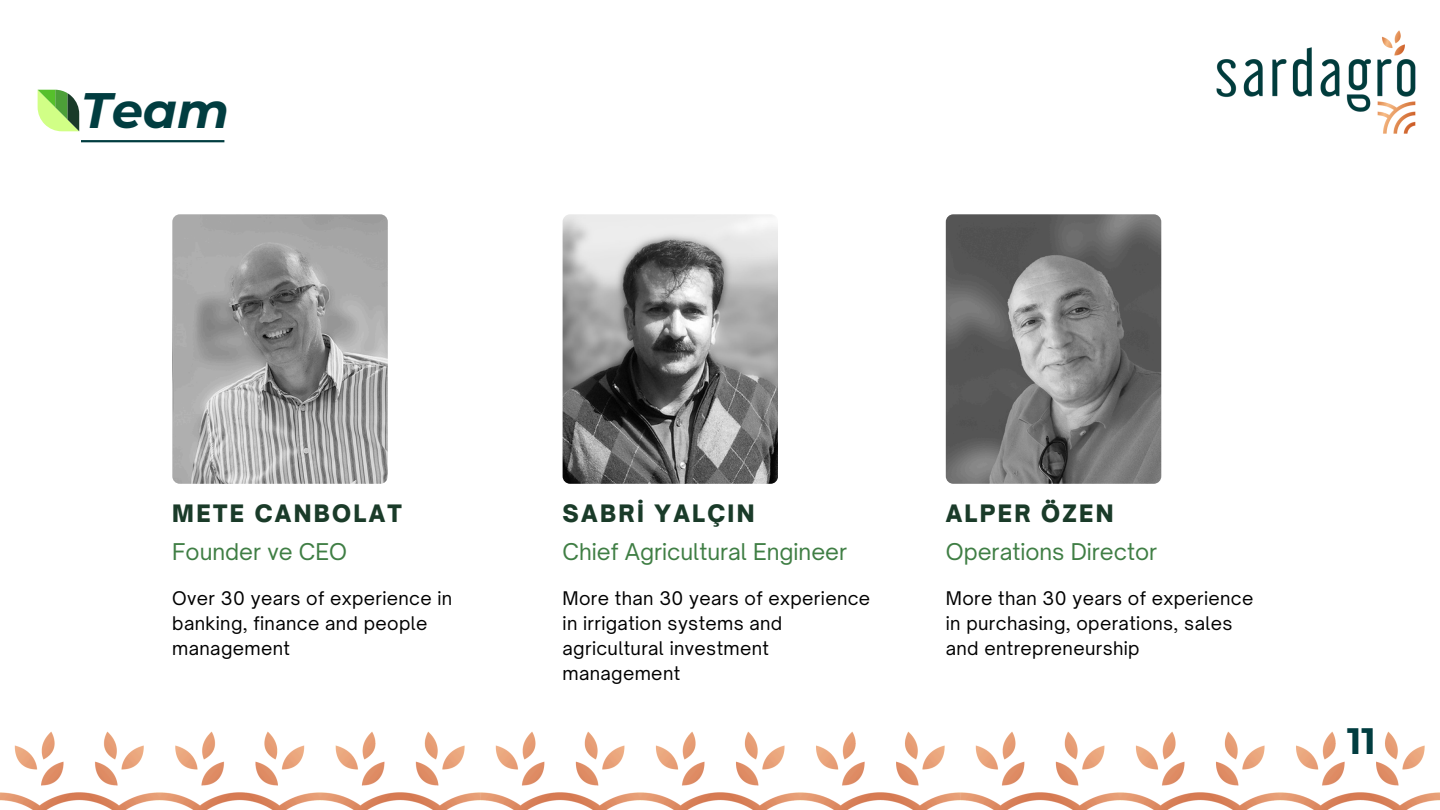
<style>
.page{position:relative;width:1440px;height:810px;background:#fff}
.page>*{position:absolute;margin:0;border:0;box-sizing:border-box;transform-origin:0 0}
.t1{font:italic 700 49.7px "Montserrat";color:#013d40}
.t2{font:700 36.7px "Montserrat";color:#013d40}
.t3{font:900 23px "Open Sauce One";letter-spacing:.1em;color:#1a3b29}
.t4{font:22.1px "Open Sauce One";color:#3f7e44}
.t5{font:18px/24.8px "Open Sauce One";letter-spacing:.02em;color:#000}
</style>
<div class="page">
<hr style="left:81px;top:140px;width:143px;height:2px;background:#013d40">
<img style="left:1216px;top:30px;width:200px;height:104px">
<svg style="left:38px;top:90px;width:41px;height:41px;background:#96c672"></svg>
<img style="left:946px;top:214px;width:215px;height:270px;border-radius:8px">
<img style="left:172px;top:214px;width:216px;height:270px;border-radius:8px">
<img style="left:563px;top:214px;width:215px;height:270px;border-radius:8px">
<img style="left:0;top:731px;width:1440px;height:79px">
<h3 class="t1" style="left:81px;top:80px;width:150px">Team</h3>
<h3 class="t3" style="left:172px;top:499px;width:231px">METE CANBOLAT</h3>
<p class="t3" style="left:563px;top:499px;width:194px">SABRİ YALÇIN</p>
<h3 class="t3" style="left:946px;top:499px;width:169px">ALPER ÖZEN</h3>
<h2 class="t4" style="left:172px;top:538px;width:176px">Founder ve CEO</h2>
<p class="t4" style="left:563px;top:538px;width:286px">Chief Agricultural Engineer</p>
<p class="t4" style="left:946px;top:538px;width:213px">Operations Director</p>
<p class="t5" style="left:172px;top:586px;width:282px">Over 30 years of experience in banking, finance and people management</p>
<h2 class="t5" style="left:563px;top:586px;width:309px">More than 30 years of experience in irrigation systems and agricultural investment management</h2>
<p class="t5" style="left:946px;top:586px;width:309px">More than 30 years of experience in purchasing, operations, sales and entrepreneurship</p>
<p class="t2" style="left:1347px;top:718px;width:30px">11</p>
</div>
